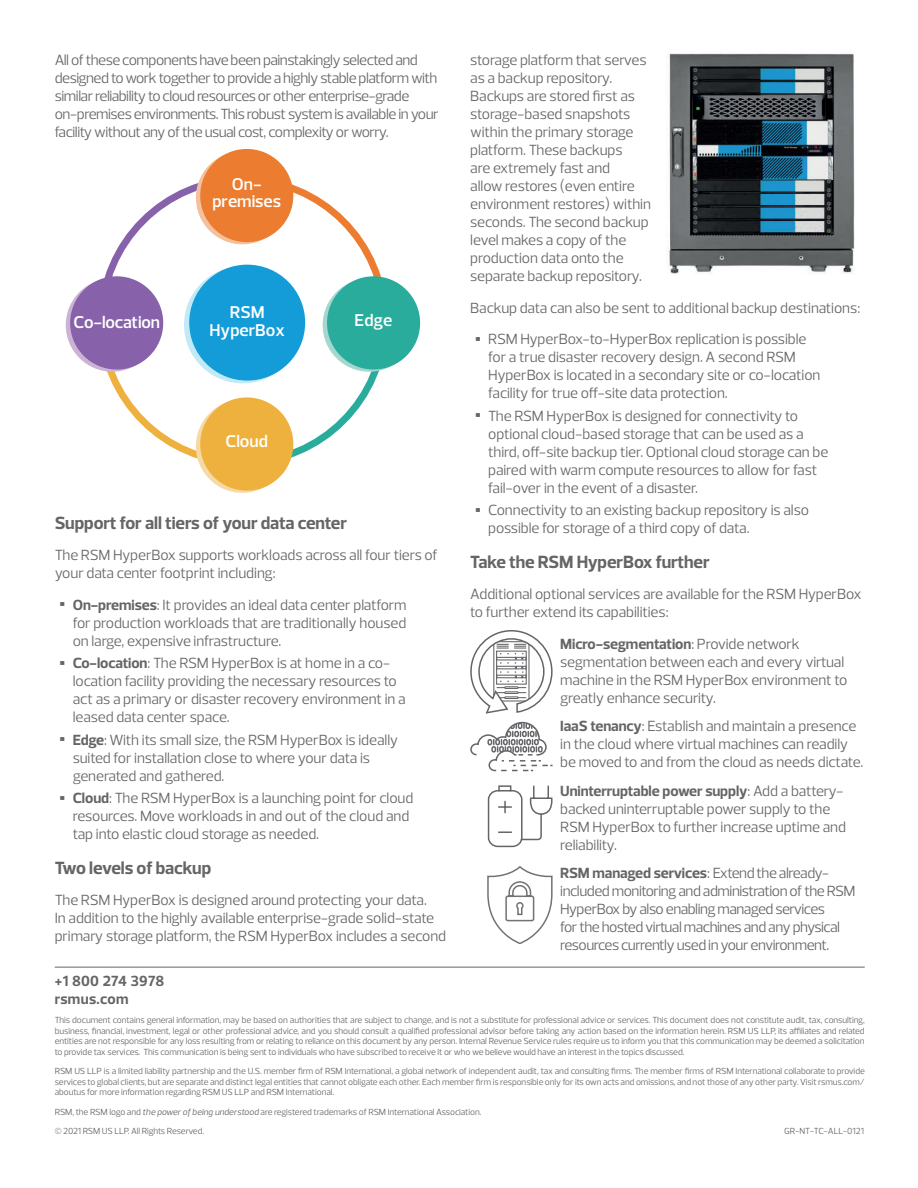
<style>
.page{position:relative;width:918px;height:1188px;background:#fff}
.page>*{position:absolute;margin:0;border:0;box-sizing:border-box;transform-origin:0 0}
.t1{font:700 18px "Prelo";letter-spacing:-.01em;color:#656568}
.t2{font:600 17.4px/17.4px "Prelo";color:#fff;text-align:center}
.t3{font:15px/18px "Prelo";letter-spacing:-.015em;color:#656568}
.t4{font:700 15px/18px "Prelo";letter-spacing:.015em;color:#656568}
.t5{font:9px/10.5px "Prelo";letter-spacing:-.015em;color:#656568;text-align:justify}
.s1{font-weight:900;font-size:24px}
.s2{font-weight:700}
.s3{font-style:italic}
</style>
<div class="page">
<svg style="left:96px;top:172px;width:293px;height:297px"></svg>
<svg style="left:184px;top:266px;width:117px;height:117px"></svg>
<div style="left:323px;top:278px;width:93px;height:94px;background:#a4d7d0;border-radius:50%"></div>
<div style="left:327px;top:276px;width:93px;height:94px;background:#29ac9b;border-radius:50%"></div>
<div style="left:196px;top:400px;width:93px;height:93px;background:#f6daa6;border-radius:50%"></div>
<div style="left:200px;top:397px;width:93px;height:94px;background:#efb13e;border-radius:50%"></div>
<div style="left:66px;top:278px;width:93px;height:94px;background:#ccb2d4;border-radius:50%"></div>
<div style="left:70px;top:276px;width:93px;height:94px;background:#8762aa;border-radius:50%"></div>
<div style="left:196px;top:151px;width:93px;height:93px;background:#f4c19e;border-radius:50%"></div>
<div style="left:200px;top:149px;width:93px;height:93px;background:#ec7c2f;border-radius:50%"></div>
<div style="left:189px;top:265px;width:116px;height:116px;background:#149cd8;border-radius:50%"></div>
<img style="left:669px;top:53px;width:186px;height:221px">
<hr style="left:55px;top:967px;width:810px;height:1px;background:#656568">
<svg style="left:470px;top:721px;width:83px;height:51px"></svg>
<svg style="left:470px;top:630px;width:83px;height:84px"></svg>
<div style="left:488px;top:790px;width:35px;height:57px;border:2px solid #656568;border-radius:9px"></div>
<svg style="left:497px;top:785px;width:56px;height:56px"></svg>
<svg style="left:487px;top:866px;width:66px;height:79px"></svg>
<p class="t3" style="left:55px;top:51px;width:385px">All of these components have been painstakingly selected and designed to work together to provide a highly stable platform with similar reliability to cloud resources or other enterprise-grade on-premises environments. This robust system is available in your facility without any of the usual cost, complexity or worry.</p>
<p class="t2" style="left:212px;top:175px;width:70px">On&shy;premises</p>
<p class="t2" style="left:210px;top:304px;width:77px">RSM<br>HyperBox</p>
<p class="t2" style="left:74px;top:313px;width:88px">Co-location</p>
<p class="t2" style="left:355px;top:312px;width:39px">Edge</p>
<p class="t2" style="left:226px;top:433px;width:44px">Cloud</p>
<p class="t1" style="left:55px;top:513px;width:294px">Support for all tiers of your data center</p>
<p class="t3" style="left:55px;top:546px;width:385px">The RSM HyperBox supports workloads across all four tiers of your data center footprint including:</p>
<p class="t3" style="left:73px;top:596px;width:335px;text-align:justify;text-indent:-14px"><span class="s1">•</span> <span class="s2">On-premises</span>: It provides an ideal data center platform for production workloads that are traditionally housed on large, expensive infrastructure.</p>
<p class="t3" style="left:73px;top:654px;width:335px;text-indent:-14px"><span class="s1">•</span> <span class="s2">Co-location</span>: The RSM HyperBox is at home in a co&shy;location facility providing the necessary resources to act as a primary or disaster recovery environment in a leased data center space.</p>
<p class="t3" style="left:73px;top:731px;width:327px;text-indent:-14px"><span class="s1">•</span> <span class="s2">Edge</span>: With its small size, the RSM HyperBox is ideally suited for installation close to where your data is generated and gathered.</p>
<p class="t3" style="left:73px;top:789px;width:342px;text-indent:-14px"><span class="s1">•</span> <span class="s2">Cloud</span>: The RSM HyperBox is a launching point for cloud resources. Move workloads in and out of the cloud and tap into elastic cloud storage as needed.</p>
<p class="t1" style="left:55px;top:858px;width:158px">Two levels of backup</p>
<p class="t3" style="left:55px;top:891px;width:393px">The RSM HyperBox is designed around protecting your data.<br>In addition to the highly available enterprise-grade solid-state primary storage platform, the RSM HyperBox includes a second</p>
<p class="t3" style="left:470px;top:51px;width:182px">storage platform that serves as a backup repository.<br>Backups are stored first as storage-based snapshots within the primary storage platform. These backups<br>are extremely fast and<br>allow restores (even entire environment restores) within seconds. The second backup level makes a copy of the production data onto the separate backup repository.</p>
<p class="t3" style="left:470px;top:299px;width:391px">Backup data can also be sent to additional backup destinations:</p>
<p class="t3" style="left:488px;top:330px;width:334px;text-indent:-14px"><span class="s1">•</span> RSM HyperBox-to-HyperBox replication is possible for a true disaster recovery design. A second RSM HyperBox is located in a secondary site or co-location facility for true off-site data protection.</p>
<p class="t3" style="left:488px;top:407px;width:342px;text-indent:-14px"><span class="s1">•</span> The RSM HyperBox is designed for connectivity to optional cloud-based storage that can be used as a third, off-site backup tier. Optional cloud storage can be paired with warm compute resources to allow for fast fail-over in the event of a disaster.</p>
<p class="t3" style="left:488px;top:501px;width:322px;text-indent:-14px"><span class="s1">•</span> Connectivity to an existing backup repository is also possible for storage of a third copy of data.</p>
<p class="t1" style="left:470px;top:552px;width:241px">Take the RSM HyperBox further</p>
<p class="t3" style="left:470px;top:585px;width:393px">Additional optional services are available for the RSM HyperBox to further extend its capabilities:</p>
<p class="t3" style="left:560px;top:635px;width:289px"><span class="s2">Micro-segmentation</span>: Provide network segmentation between each and every virtual machine in the RSM HyperBox environment to greatly enhance security.</p>
<p class="t3" style="left:560px;top:717px;width:304px"><span class="s2">IaaS tenancy</span>: Establish and maintain a presence in the cloud where virtual machines can readily be moved to and from the cloud as needs dictate.</p>
<p class="t3" style="left:560px;top:782px;width:287px"><span class="s2">Uninterruptable power supply</span>: Add a battery&shy;backed uninterruptable power supply to the RSM HyperBox to further increase uptime and reliability.</p>
<p class="t3" style="left:560px;top:864px;width:297px"><span class="s2">RSM managed services</span>: Extend the already&shy;included monitoring and administration of the RSM HyperBox by also enabling managed services<br>for the hosted virtual machines and any physical resources currently used in your environment.</p>
<p class="t4" style="left:55px;top:971px;width:111px">+1 800 274 3978 rsmus.com</p>
<p class="t5" style="left:55px;top:1015px;width:812px">This document contains general information, may be based on authorities that are subject to change, and is not a substitute for professional advice or services. This document does not constitute audit, tax, consulting, business, financial, investment, legal or other professional advice, and you should consult a qualified professional advisor before taking any action based on the information herein. RSM US LLP, its affiliates and related entities are not responsible for any loss resulting from or relating to reliance on this document by any person. Internal Revenue Service rules require us to inform you that this communication may be deemed a solicitation to provide tax services. This communication is being sent to individuals who have subscribed to receive it or who we believe would have an interest in the topics discussed.</p>
<p class="t5" style="left:55px;top:1066px;width:812px">RSM US LLP is a limited liability partnership and the U.S. member firm of RSM International, a global network of independent audit, tax and consulting firms. The member firms of RSM International collaborate to provide services to global clients, but are separate and distinct legal entities that cannot obligate each other. Each member firm is responsible only for its own acts and omissions, and not those of any other party. Visit rsmus.com/ aboutus for more information regarding RSM US LLP and RSM International.</p>
<p class="t5" style="left:55px;top:1102px;width:428px;line-height:19.5px">RSM, the RSM logo and <span class="s3">the power of being understood</span> are registered trademarks of RSM International Association. © 2021 RSM US LLP. All Rights Reserved.</p>
<p class="t5" style="left:784px;top:1126px;width:81px">GR-NT-TC-ALL-0121</p>
</div>
